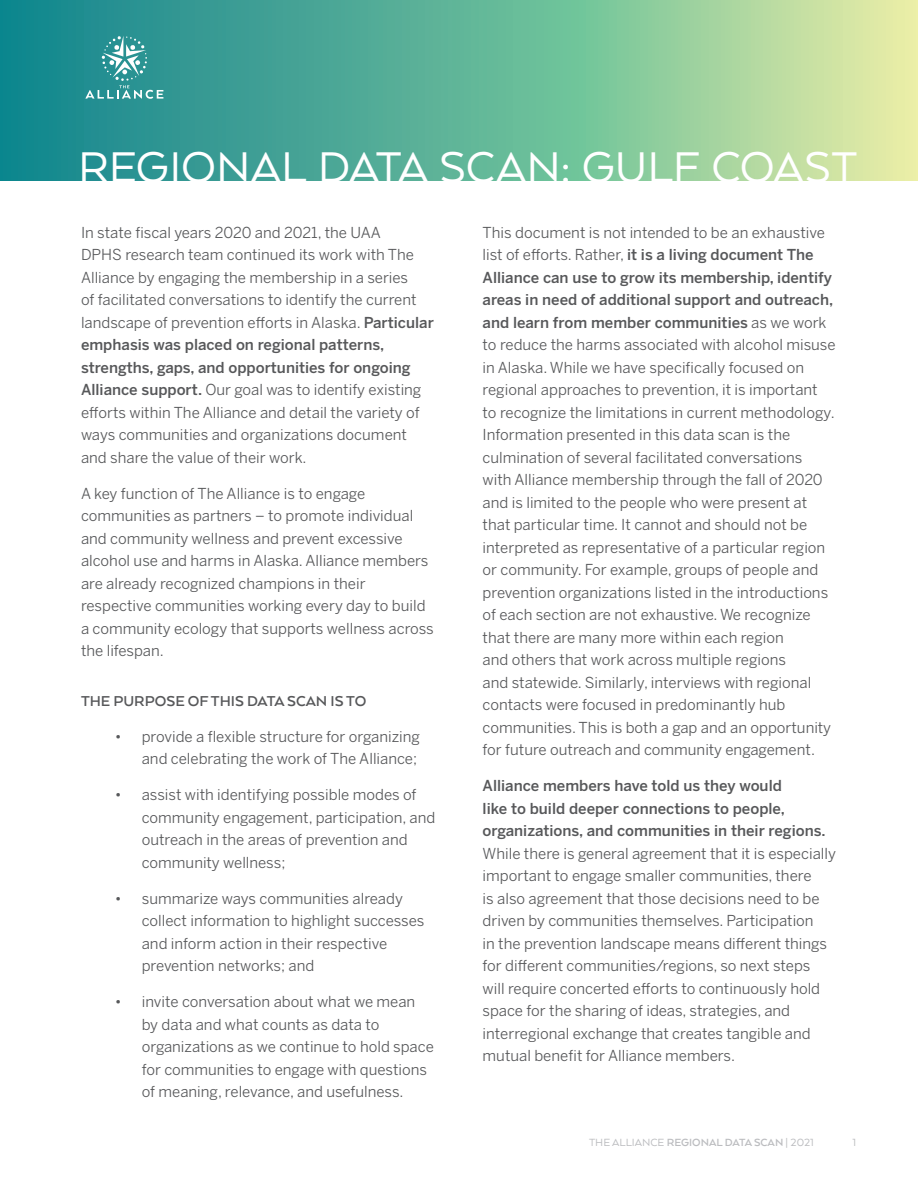
<style>
.page{position:relative;width:918px;height:1188px;background:#fff}
.page>*{position:absolute;margin:0;border:0;box-sizing:border-box;transform-origin:0 0}
.t1{font:49.5px "Arquitecta";letter-spacing:-.005em;color:#fff}
.Subhead{font:700 16.5px "Arquitecta";color:#57585a}
.Paragraph_Style_1{font:15px/22.5px "Benton Sans";color:#57585a}
.t2{font:12px "Arquitecta";color:#bcbdc0}
.s1{font-weight:500}
.s2{font-weight:700}
</style>
<div class="page">
<svg style="left:0;top:0;width:918px;height:181px;background:#6eb899"></svg>
<svg style="left:85px;top:36px;width:78px;height:63px;background:#48a1a2"></svg>
<p class="t1" style="left:78px;top:136px;width:781px">REGIONAL DATA SCAN: GULF COAST</p>
<p class="Paragraph_Style_1" style="left:81px;top:221px;width:354px">In state fiscal years 2020 and 2021, the UAA<br>DPHS research team continued its work with The Alliance by engaging the membership in a series<br>of facilitated conversations to identify the current landscape of prevention efforts in Alaska. <span class="s1">Particular emphasis was placed on regional patterns, strengths, gaps, and opportunities for ongoing Alliance support.</span> Our goal was to identify existing efforts within The Alliance and detail the variety of ways communities and organizations document and share the value of their work.</p>
<p class="Paragraph_Style_1" style="left:81px;top:482px;width:354px">A key function of The Alliance is to engage communities as partners – to promote individual and community wellness and prevent excessive alcohol use and harms in Alaska. Alliance members are already recognized champions in their respective communities working every day to build a community ecology that supports wellness across the lifespan.</p>
<p class="Subhead" style="left:81px;top:691px;width:287px">THE PURPOSE OF THIS DATA SCAN IS TO</p>
<p class="Paragraph_Style_1" style="left:115px;top:725px;width:307px;text-align:right">• provide a flexible structure for organizing and celebrating the work of The Alliance;</p>
<p class="Paragraph_Style_1" style="left:142px;top:784px;width:295px;text-indent:-27px">• assist with identifying possible modes of community engagement, participation, and outreach in the areas of prevention and community wellness;</p>
<p class="Paragraph_Style_1" style="left:142px;top:887px;width:284px;text-indent:-27px">• summarize ways communities already collect information to highlight successes and inform action in their respective prevention networks; and</p>
<p class="Paragraph_Style_1" style="left:142px;top:991px;width:294px;text-indent:-27px">• invite conversation about what we mean by data and what counts as data to organizations as we continue to hold space for communities to engage with questions of meaning, relevance, and usefulness.</p>
<p class="Paragraph_Style_1" style="left:483px;top:221px;width:354px">This document is not intended to be an exhaustive list of efforts. Rather, <span class="s1">it is a living document The Alliance can use to grow its membership, identify areas in need of additional support and outreach, and learn from member communities</span> as we work to reduce the harms associated with alcohol misuse in Alaska. While we have specifically focused on regional approaches to prevention, it is important<br>to recognize the limitations in current methodology.<br>Information presented in this data scan is the culmination of several facilitated conversations<br>with Alliance membership through the fall of 2020 and is limited to the people who were present at that particular time. It cannot and should not be interpreted as representative of a particular region or community. For example, groups of people and prevention organizations listed in the introductions of each section are not exhaustive. We recognize that there are many more within each region<br>and others that work across multiple regions<br>and statewide. Similarly, interviews with regional contacts were focused in predominantly hub communities. This is both a gap and an opportunity for future outreach and community engagement.</p>
<p class="Paragraph_Style_1" style="left:483px;top:775px;width:355px"><span class="s1">Alliance members have told us they would<br>like to build deeper connections to people, organizations, and communities in their regions.<br></span>While there is general agreement that it is especially important to engage smaller communities, there<br>is also agreement that those decisions need to be driven by communities themselves. Participation<br>in the prevention landscape means different things for different communities/regions, so next steps will require concerted efforts to continuously hold space for the sharing of ideas, strategies, and interregional exchange that creates tangible and mutual benefit for Alliance members.</p>
<p class="t2" style="left:589px;top:1135px;width:227px">THE ALLIANCE <span class="s2">REGIONAL DATA SCAN</span> | 2021</p>
<p class="t2" style="left:853px;top:1135px;width:5px">1</p>
</div>
